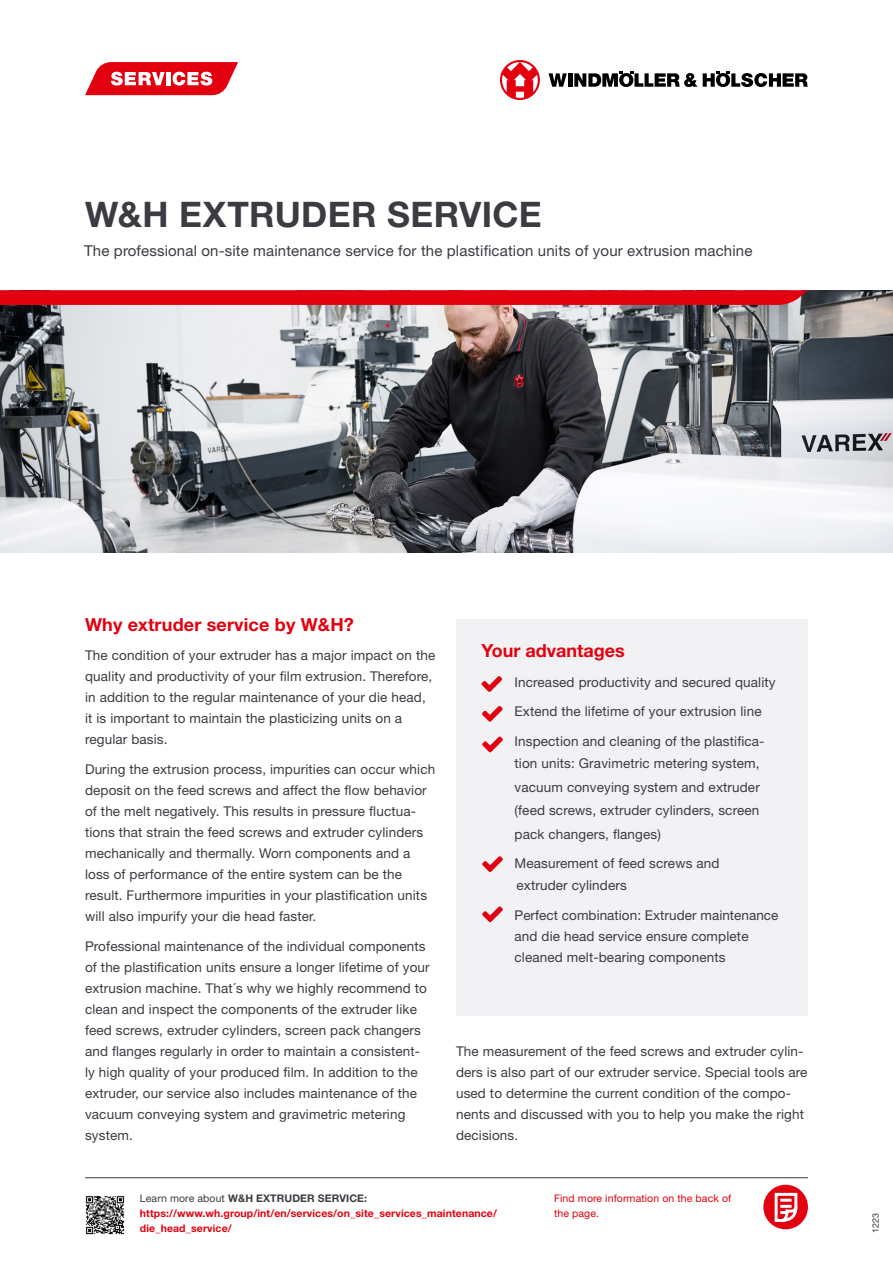
<style>
.page{position:relative;width:893px;height:1263px;background:#fff}
.page>*{position:absolute;margin:0;border:0;box-sizing:border-box;transform-origin:0 0}
.t1{font:700 35.25px "Helvetica Neue LT Std";letter-spacing:.01em;color:#3b3c42}
.t2{font:700 18px "Helvetica Neue LT Std";letter-spacing:.01em;color:#e3000f}
.t3{font:15px "Helvetica Neue LT Std";letter-spacing:.01em;color:#3b3c42}
.t4{font:13.5px/21px "Helvetica Neue LT Std";letter-spacing:.01em;color:#3b3c42}
.t5{font:700 10.5px/15px "Helvetica Neue LT Std";letter-spacing:.01em;color:#e3000f}
.t6{font:10.5px/15px "Helvetica Neue LT Std";letter-spacing:.01em;color:#e3000f}
.t7{font:700 10.5px "Helvetica Neue LT Std";letter-spacing:.01em;color:#3b3c42}
.t8{font:9px "Helvetica Neue LT Std";color:#3b3c42}
.s1{font-weight:400}
</style>
<div class="page">
<hr style="left:85px;top:1177px;width:723px;height:1px;background:#3b3c42">
<svg style="left:549px;top:73px;width:18px;height:14px"></svg>
<hr style="left:568px;top:73px;width:4px;height:14px;background:#000">
<svg style="left:703px;top:71px;width:105px;height:16px"></svg>
<svg style="left:574px;top:71px;width:123px;height:16px"></svg>
<svg style="left:500px;top:60px;width:40px;height:40px"></svg>
<svg style="left:85px;top:62px;width:153px;height:33px"></svg>
<img style="left:0;top:290px;width:893px;height:263px">
<svg style="left:0;top:290px;width:808px;height:15px;background:#e00413"></svg>
<div style="left:763px;top:1185px;width:45px;height:44px;background:#e3000f;border-radius:50%"></div>
<svg style="left:774px;top:1192px;width:24px;height:30px"></svg>
<div style="left:456px;top:619px;width:352px;height:396px;background:#f2f1f3"></div>
<svg style="left:481px;top:676px;width:21px;height:16px"></svg>
<img style="left:85px;top:1196px;width:40px;height:39px">
<svg style="left:482px;top:856px;width:21px;height:16px"></svg>
<svg style="left:482px;top:706px;width:21px;height:16px"></svg>
<svg style="left:482px;top:906px;width:21px;height:16px"></svg>
<svg style="left:482px;top:736px;width:21px;height:16px"></svg>
<p class="t1" style="left:85px;top:193px;width:458px">W&amp;H EXTRUDER SERVICE</p>
<p class="t3" style="left:84px;top:241px;width:670px">The professional on-site maintenance service for the plastification units of your extrusion machine</p>
<p class="t2" style="left:85px;top:613px;width:270px">Why extruder service by W&amp;H?</p>
<p class="t4" style="left:85px;top:645px;width:352px">The condition of your extruder has a major impact on the quality and productivity of your film extrusion. Therefore, in addition to the regular maintenance of your die head, it is important to maintain the plasticizing units on a regular basis.</p>
<p class="t4" style="left:85px;top:758px;width:352px">During the extrusion process, impurities can occur which deposit on the feed screws and affect the flow behavior of the melt negatively. This results in pressure fluctua&shy;tions that strain the feed screws and extruder cylinders mechanically and thermally. Worn components and a loss of performance of the entire system can be the result. Furthermore impurities in your plastification units will also impurify your die head faster.</p>
<p class="t4" style="left:85px;top:935px;width:346px">Professional maintenance of the individual components of the plastification units ensure a longer lifetime of your extrusion machine. That´s why we highly recommend to clean and inspect the components of the extruder like feed screws, extruder cylinders, screen pack changers and flanges regularly in order to maintain a consistent&shy;ly high quality of your produced film. In addition to the extruder, our service also includes maintenance of the vacuum conveying system and gravimetric metering system.</p>
<p class="t2" style="left:482px;top:639px;width:145px">Your advantages</p>
<p class="t4" style="left:514px;top:671px;width:263px">Increased productivity and secured quality</p>
<p class="t4" style="left:514px;top:701px;width:249px">Extend the lifetime of your extrusion line</p>
<p class="t4" style="left:514px;top:729px;width:251px;line-height:22.5px">Inspection and cleaning of the plastifica&shy;tion units: Gravimetric metering system,</p>
<p class="t4" style="left:514px;top:776px;width:247px">vacuum conveying system and extruder</p>
<p class="t4" style="left:514px;top:800px;width:246px">(feed screws, extruder cylinders, screen</p>
<p class="t4" style="left:514px;top:823px;width:148px">pack changers, flanges)</p>
<p class="t4" style="left:514px;top:853px;width:206px">Measurement of feed screws and</p>
<p class="t4" style="left:516px;top:875px;width:112px">extruder cylinders</p>
<p class="t4" style="left:514px;top:904px;width:265px">Perfect combination: Extruder maintenance and die head service ensure complete cleaned melt-bearing components</p>
<p class="t4" style="left:456px;top:1040px;width:353px">The measurement of the feed screws and extruder cylin&shy;ders is also part of our extruder service. Special tools are used to determine the current condition of the compo&shy;nents and discussed with you to help you make the right decisions.</p>
<p class="t7" style="left:140px;top:1191px;width:229px"><span class="s1">Learn more about</span> W&amp;H EXTRUDER SERVICE:</p>
<p class="t5" style="left:140px;top:1205px;width:359px">https://www.wh.group/int/en/services/on_site_services_maintenance/ die_head_service/</p>
<p class="t6" style="left:554px;top:1190px;width:179px">Find more information on the back of the page.</p>
<p class="t8" style="left:870px;top:1233px;width:22px;rotate:-90deg">1223</p>
</div>
